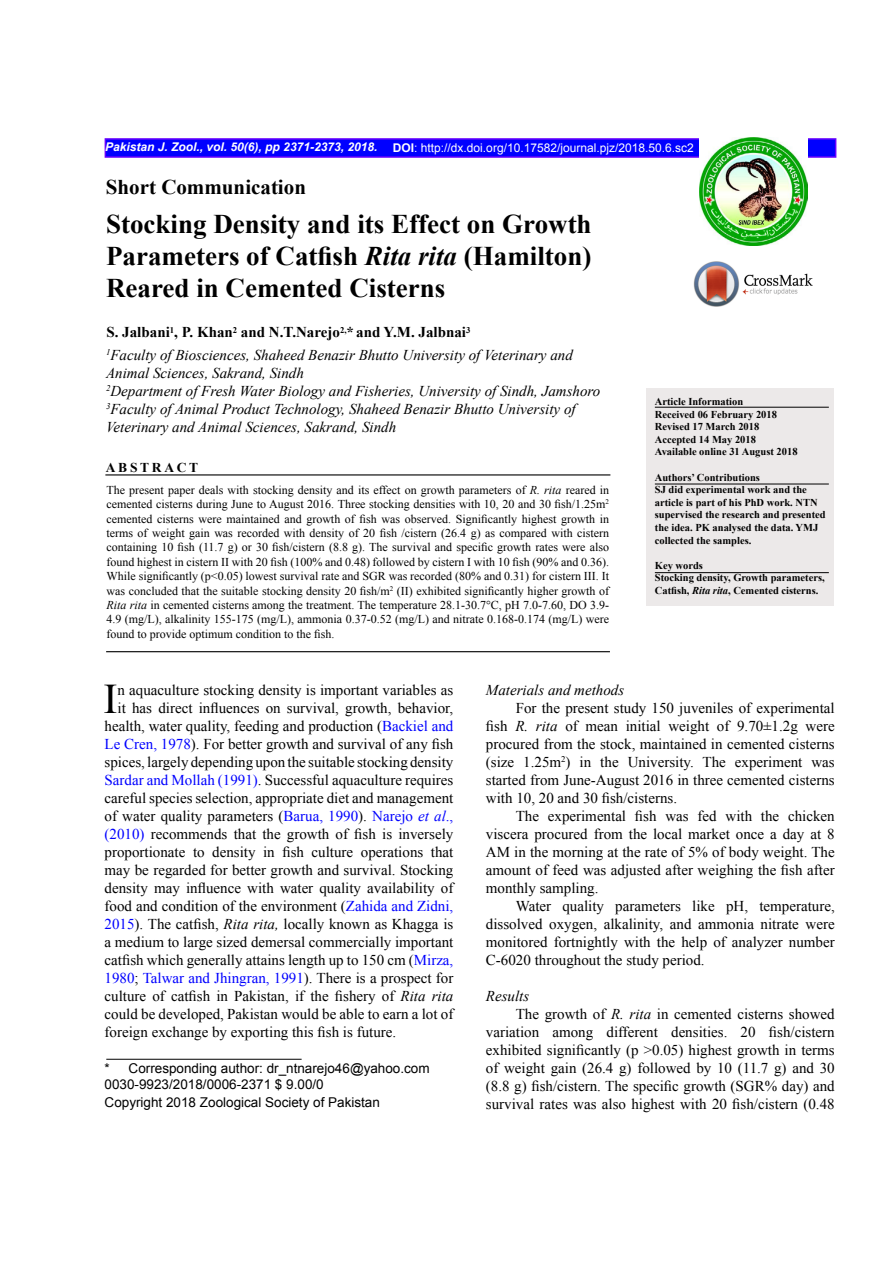
<style>
.page{position:relative;width:893px;height:1263px;background:#fff}
.page>*{position:absolute;margin:0;border:0;box-sizing:border-box;transform-origin:0 0}
.t1{font:42.15px "Times New Roman";color:#000}
.t2{font:700 27px/32.4px "Times New Roman";color:#000;text-align:justify}
.t3{font:700 21px "Times New Roman";color:#000}
.t4{font:15px/18px "Times New Roman";color:#000;text-align:justify}
.t5{font:italic 15px/18px "Times New Roman";color:#000}
.t6{font:15px "Times New Roman";color:#00f}
.t7{font:13.5px/16.2px "Arial";color:#000}
.t8{font:700 13.5px "Times New Roman";letter-spacing:.2em;color:#000}
.t9{font:12px/14.4px "Times New Roman";color:#000;text-align:justify}
.t10{font:12px "Arial";color:#fff}
.t11{font:italic 700 12px "Arial";color:#fff}
.t12{font:700 10.5px/12.6px "Times New Roman";color:#000}
.s1{font-weight:700}
.s2{font-style:italic}
.s3{font-weight:700;font-style:normal}
.s4{color:#00f}
.s5{font-style:italic;color:#00f}
.s6{color:#000}
</style>
<div class="page">
<img style="left:694px;top:261px;width:119px;height:45px">
<div style="left:105px;top:138px;width:731px;height:20px;background:#00f;border:2px solid #60f"></div>
<img style="left:699px;top:138px;width:108px;height:108px">
<div style="left:646px;top:388px;width:187px;height:218px;background:#ece9e9"></div>
<hr style="left:655px;top:484px;width:174px;height:1px;background:#000">
<hr style="left:655px;top:572px;width:174px;height:1px;background:#000">
<hr style="left:105px;top:474px;width:505px;height:1px;background:#000">
<hr style="left:106px;top:651px;width:504px;height:1px;background:#000">
<hr style="left:655px;top:407px;width:174px;height:1px;background:#000">
<hr style="left:106px;top:1059px;width:196px;height:1px;background:#000">
<p class="t11" style="left:105px;top:139px;width:274px">Pakistan J. Zool., vol. 50(6), pp 2371-2373, 2018.</p>
<p class="t10" style="left:393px;top:140px;width:302px"><span class="s1">DOI</span>: http://dx.doi.org/10.17582/journal.pjz/2018.50.6.sc2</p>
<h3 class="t3" style="left:106px;top:173px;width:202px">Short Communication</h3>
<h2 class="t2" style="left:106px;top:207px;width:487px">Stocking Density and its Effect on Growth Parameters of Catfish <span class="s2">Rita rita</span> (Hamilton)<br>Reared in Cemented Cisterns</h2>
<p class="t5" style="left:106px;top:321px;width:468px;line-height:22.2px"><span class="s3">S. Jalbani</span><sup>1</sup><span class="s3">, P. Khan</span><sup>2</sup> <span class="s3">and N.T.Narejo</span><sup>2,</sup><span class="s3">* and Y.M. Jalbnai</span><sup>3<br></sup><sup>1</sup>Faculty of Biosciences, Shaheed Benazir Bhutto University of Veterinary and</p>
<p class="t5" style="left:106px;top:363px;width:496px">Animal Sciences, Sakrand, Sindh<br><sup>2</sup>Department of Fresh Water Biology and Fisheries, University of Sindh, Jamshoro <sup>3</sup>Faculty of Animal Product Technology, Shaheed Benazir Bhutto University of Veterinary and Animal Sciences, Sakrand, Sindh</p>
<p class="t8" style="left:106px;top:458px;width:94px">ABSTRACT</p>
<p class="t9" style="left:107px;top:482px;width:504px">The present paper deals with stocking density and its effect on growth parameters of <span class="s2">R. rita</span> reared in cemented cisterns during June to August 2016. Three stocking densities with 10, 20 and 30 fish/1.25m<sup>2 </sup>cemented cisterns were maintained and growth of fish was observed. Significantly highest growth in terms of weight gain was recorded with density of 20 fish /cistern (26.4 g) as compared with cistern containing 10 fish (11.7 g) or 30 fish/cistern (8.8 g). The survival and specific growth rates were also found highest in cistern II with 20 fish (100% and 0.48) followed by cistern I with 10 fish (90% and 0.36).<br>While significantly (p&lt;0.05) lowest survival rate and SGR was recorded (80% and 0.31) for cistern III. It was concluded that the suitable stocking density 20 fish/m<sup>2</sup> (II) exhibited significantly higher growth of <span class="s2">Rita rita</span> in cemented cisterns among the treatment. The temperature 28.1-30.7°C, pH 7.0-7.60, DO 3.9- 4.9 (mg/L), alkalinity 155-175 (mg/L), ammonia 0.37-0.52 (mg/L) and nitrate 0.168-0.174 (mg/L) were found to provide optimum condition to the fish.</p>
<p class="t12" style="left:655px;top:395px;width:144px">Article Information<br>Received 06 February 2018<br>Revised 17 March 2018<br>Accepted 14 May 2018<br>Available online 31 August 2018</p>
<p class="t12" style="left:655px;top:470px;width:172px">Authors’ Contributions<br>SJ did experimental work and the article is part of his PhD work. NTN supervised the research and presented the idea. PK analysed the data. YMJ collected the samples.</p>
<p class="t12" style="left:655px;top:559px;width:171px">Key words<br>Stocking density, Growth parameters,<br>Catfish, <span class="s2">Rita rita</span>, Cemented cisterns.</p>
<h1 class="t1" style="left:104px;top:671px;width:16px">I</h1>
<p class="t4" style="left:118px;top:681px;width:337px">n aquaculture stocking density is important variables as</p>
<p class="t4" style="left:118px;top:699px;width:337px">it has direct influences on survival, growth, behavior,</p>
<p class="t4" style="left:105px;top:717px;width:350px">health, water quality, feeding and production (<span class="s4">Backiel and</span></p>
<p class="t4" style="left:105px;top:735px;width:350px"><span class="s4">Le Cren, 1978</span>). For better growth and survival of any fish</p>
<p class="t4" style="left:105px;top:753px;width:350px">spices, largely depending upon the suitable stocking density</p>
<p class="t4" style="left:105px;top:771px;width:350px"><span class="s4">Sardar and Mollah (1991)</span>. Successful aquaculture requires</p>
<p class="t4" style="left:105px;top:789px;width:350px">careful species selection, appropriate diet and management</p>
<p class="t4" style="left:105px;top:807px;width:350px">of water quality parameters (<span class="s4">Barua, 1990</span>). <span class="s4">Narejo</span> <span class="s5">et al</span><span class="s4">.,</span></p>
<p class="t4" style="left:105px;top:825px;width:350px"><span class="s4">(2010)</span> recommends that the growth of fish is inversely</p>
<p class="t4" style="left:105px;top:843px;width:350px">proportionate to density in fish culture operations that</p>
<p class="t4" style="left:105px;top:861px;width:350px">may be regarded for better growth and survival. Stocking</p>
<p class="t4" style="left:105px;top:879px;width:350px">density may influence with water quality availability of</p>
<p class="t4" style="left:105px;top:897px;width:350px">food and condition of the environment (<span class="s4">Zahida and Zidni,</span></p>
<p class="t4" style="left:105px;top:915px;width:350px"><span class="s4">2015</span>). The catfish, <span class="s2">Rita rita,</span> locally known as Khagga is</p>
<p class="t4" style="left:105px;top:933px;width:350px">a medium to large sized demersal commercially important</p>
<p class="t4" style="left:105px;top:951px;width:350px">catfish which generally attains length up to 150 cm (<span class="s4">Mirza,</span></p>
<p class="t6" style="left:105px;top:968px;width:350px">1980<span class="s6">;</span> Talwar and Jhingran, 1991<span class="s6">). There is a prospect for</span></p>
<p class="t4" style="left:105px;top:987px;width:350px">culture of catfish in Pakistan, if the fishery of <span class="s2">Rita rita</span></p>
<p class="t4" style="left:105px;top:1005px;width:350px">could be developed, Pakistan would be able to earn a lot of</p>
<p class="t4" style="left:105px;top:1023px;width:293px">foreign exchange by exporting this fish is future.</p>
<p class="t7" style="left:105px;top:1060px;width:327px">* Corresponding author: dr_ntnarejo46@yahoo.com<br>0030-9923/2018/0006-2371 $ 9.00/0</p>
<p class="t7" style="left:105px;top:1094px;width:277px">Copyright 2018 Zoological Society of Pakistan</p>
<p class="t5" style="left:486px;top:681px;width:140px">Materials and methods</p>
<p class="t4" style="left:486px;top:699px;width:350px;text-indent:30px">For the present study 150 juveniles of experimental fish <span class="s2">R. rita</span> of mean initial weight of 9.70±1.2g were procured from the stock, maintained in cemented cisterns (size 1.25m<sup>2</sup>) in the University. The experiment was started from June-August 2016 in three cemented cisterns with 10, 20 and 30 fish/cisterns.</p>
<p class="t4" style="left:486px;top:807px;width:350px;text-indent:30px">The experimental fish was fed with the chicken viscera procured from the local market once a day at 8<br>AM in the morning at the rate of 5% of body weight. The amount of feed was adjusted after weighing the fish after monthly sampling.</p>
<p class="t4" style="left:486px;top:897px;width:350px;text-indent:30px">Water quality parameters like pH, temperature, dissolved oxygen, alkalinity, and ammonia nitrate were monitored fortnightly with the help of analyzer number C-6020 throughout the study period.</p>
<p class="t5" style="left:486px;top:987px;width:45px">Results</p>
<p class="t4" style="left:516px;top:1005px;width:320px">The growth of <span class="s2">R. rita</span> in cemented cisterns showed</p>
<p class="t4" style="left:486px;top:1023px;width:350px">variation among different densities. 20 fish/cistern</p>
<p class="t4" style="left:486px;top:1041px;width:350px">exhibited significantly (p &gt;0.05) highest growth in terms</p>
<p class="t4" style="left:486px;top:1059px;width:350px">of weight gain (26.4 g) followed by 10 (11.7 g) and 30</p>
<p class="t4" style="left:486px;top:1077px;width:350px">(8.8 g) fish/cistern. The specific growth (SGR% day) and</p>
<p class="t4" style="left:486px;top:1095px;width:350px">survival rates was also highest with 20 fish/cistern (0.48</p>
</div>
